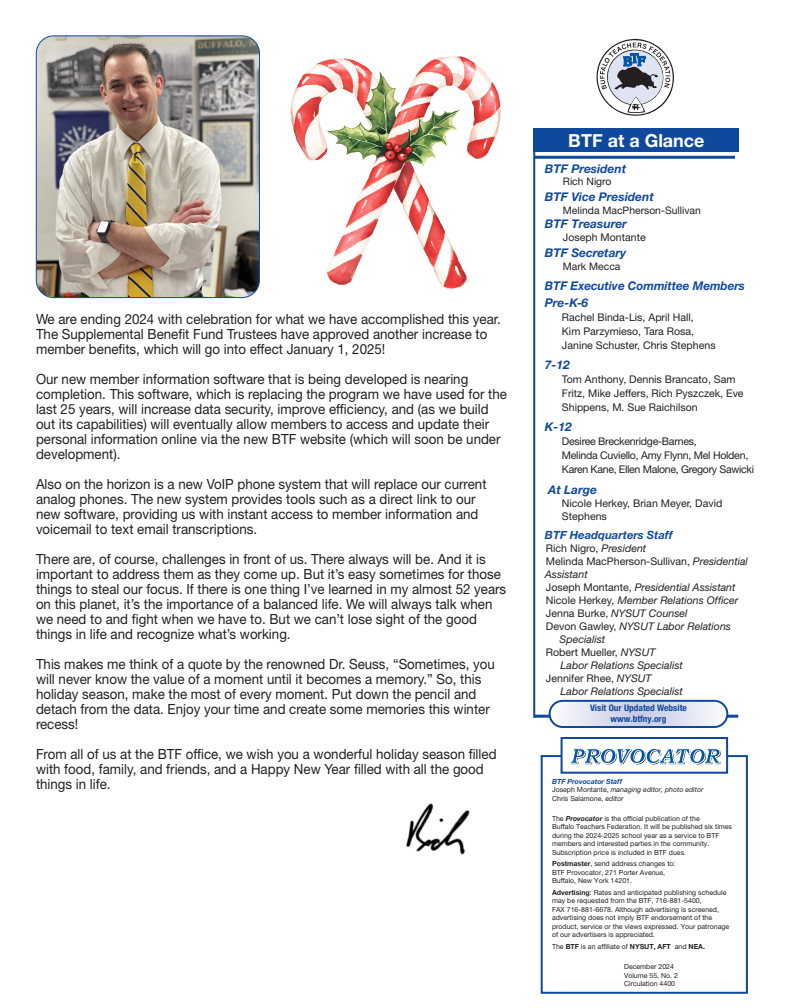
<style>
.page{position:relative;width:792px;height:1008px;background:#fff}
.page>*{position:absolute;margin:0;border:0;box-sizing:border-box;transform-origin:0 0}
.t1{font:700 18px "Helvetica Neue LT Std";color:#fff}
._12_14_BodyCopy{font:14px/15px "Helvetica Neue LT Std";color:#231f20;scale:.95 1}
._12_14_BodyCopy-2{font:italic 700 12px "Helvetica Neue LT Std";color:#0f499d}
.t2{font:italic 700 11.3px "Helvetica Neue LT Std";color:#0f499d}
._12_14_BodyCopy-3{font:10.6px/14px "Helvetica Neue LT Std";color:#231f20}
._12_14_BodyCopy-4{font:italic 10.6px/13px "Helvetica Neue LT Std";color:#231f20}
._12_14_BodyCopy-5{font:10.6px/14px "Helvetica Neue LT Std";letter-spacing:-.025em;color:#231f20}
.t3{font:10.4px "Helvetica Neue LT Std";color:#231f20}
.t4{font:700 condensed 9px "Helvetica Neue LT Std";color:#0f499d;scale:1.04 1}
.t5{font:7px/8.5px "Helvetica Neue LT Std";color:#231f20}
.t6{font:italic 7px "Helvetica Neue LT Std";color:#231f20}
.t7{font:italic 700 7px "Helvetica Neue LT Std";color:#0f499d}
.s1{font-style:italic}
.s2{font-style:normal}
.s3{font-weight:700;font-style:italic}
.s4{font-weight:700}
</style>
<div class="page">
<div style="left:541px;top:755px;width:207px;height:239px;background:#fff;border:2px solid #0f499d"></div>
<div style="left:561px;top:737px;width:167px;height:37px;background:#fff;border:2px solid #0f499d"></div>
<svg style="left:571px;top:748px;width:150px;height:16px"></svg>
<hr style="left:533px;top:129px;width:2px;height:589px;background:#0f499d">
<svg style="left:597px;top:39px;width:77px;height:77px"></svg>
<hr style="left:534px;top:156px;width:201px;height:3px;background:#0f499d">
<hr style="left:534px;top:715px;width:204px;height:3px;background:#0f499d">
<svg style="left:550px;top:701px;width:177px;height:26px"></svg>
<div style="left:549px;top:700px;width:179px;height:28px;border:2px solid #0f499d;border-radius:13px"></div>
<div style="left:533px;top:129px;width:205px;height:23px;background:#0f499d"></div>
<img style="left:36px;top:37px;width:222px;height:261px">
<div style="left:36px;top:35px;width:224px;height:263px;border:1px solid #0f499d;border-radius:17px"></div>
<img style="left:406px;top:803px;width:64px;height:52px">
<img style="left:290px;top:56px;width:211px;height:234px">
<p class="_12_14_BodyCopy" style="left:36px;top:311px;width:491px">We are ending 2024 with celebration for what we have accomplished this year.<br>The Supplemental Benefit Fund Trustees have approved another increase to member benefits, which will go into effect January 1, 2025!</p>
<p class="_12_14_BodyCopy" style="left:36px;top:371px;width:497px">Our new member information software that is being developed is nearing completion. This software, which is replacing the program we have used for the last 25 years, will increase data security, improve efficiency, and (as we build out its capabilities) will eventually allow members to access and update their personal information online via the new BTF website (which will soon be under development).</p>
<p class="_12_14_BodyCopy" style="left:36px;top:476px;width:476px">Also on the horizon is a new VoIP phone system that will replace our current analog phones. The new system provides tools such as a direct link to our new software, providing us with instant access to member information and voicemail to text email transcriptions.</p>
<p class="_12_14_BodyCopy" style="left:36px;top:551px;width:497px">There are, of course, challenges in front of us. There always will be. And it is important to address them as they come up. But it’s easy sometimes for those things to steal our focus. If there is one thing I’ve learned in my almost 52 years on this planet, it’s the importance of a balanced life. We will always talk when we need to and fight when we have to. But we can’t lose sight of the good things in life and recognize what’s working.</p>
<p class="_12_14_BodyCopy" style="left:36px;top:656px;width:484px">This makes me think of a quote by the renowned Dr. Seuss, “Sometimes, you will never know the value of a moment until it becomes a memory.” So, this holiday season, make the most of every moment. Put down the pencil and detach from the data. Enjoy your time and create some memories this winter recess!</p>
<p class="_12_14_BodyCopy" style="left:36px;top:746px;width:486px">From all of us at the BTF office, we wish you a wonderful holiday season filled with food, family, and friends, and a Happy New Year filled with all the good things in life.</p>
<p class="t1" style="left:568px;top:130px;width:138px">BTF at a Glance</p>
<p class="_12_14_BodyCopy-2" style="left:545px;top:161px;width:83px">BTF President</p>
<p class="t3" style="left:563px;top:175px;width:50px">Rich Nigro</p>
<p class="_12_14_BodyCopy-2" style="left:545px;top:190px;width:110px">BTF Vice President</p>
<p class="t3" style="left:563px;top:204px;width:140px">Melinda MacPherson-Sullivan</p>
<p class="_12_14_BodyCopy-2" style="left:545px;top:217px;width:84px">BTF Treasurer</p>
<p class="_12_14_BodyCopy-3" style="left:563px;top:230px;width:84px">Joseph Montante</p>
<p class="_12_14_BodyCopy-2" style="left:545px;top:246px;width:83px">BTF Secretary</p>
<p class="t3" style="left:563px;top:260px;width:59px">Mark Mecca</p>
<p class="_12_14_BodyCopy-2" style="left:545px;top:279px;width:202px">BTF Executive Committee Members</p>
<p class="_12_14_BodyCopy-2" style="left:545px;top:295px;width:45px">Pre-K-6</p>
<p class="_12_14_BodyCopy-3" style="left:562px;top:310px;width:155px">Rachel Binda-Lis, April Hall,<br>Kim Parzymieso, Tara Rosa,<br>Janine Schuster, Chris Stephens</p>
<p class="_12_14_BodyCopy-2" style="left:545px;top:357px;width:26px">7-12</p>
<p class="_12_14_BodyCopy-3" style="left:562px;top:372px;width:183px">Tom Anthony, Dennis Brancato, Sam<br>Fritz, Mike Jeffers, Rich Pyszczek, Eve<br>Shippens, M. Sue Raichilson</p>
<p class="_12_14_BodyCopy-2" style="left:545px;top:420px;width:28px">K-12</p>
<p class="_12_14_BodyCopy-5" style="left:562px;top:435px;width:194px">Desiree Breckenridge-Barnes,<br>Melinda Cuviello, Amy Flynn, Mel Holden,<br>Karen Kane, Ellen Malone, Gregory Sawicki</p>
<p class="_12_14_BodyCopy-2" style="left:548px;top:482px;width:50px">At Large</p>
<p class="_12_14_BodyCopy-3" style="left:562px;top:497px;width:162px;line-height:12.7px">Nicole Herkey, Brian Meyer, David<br>Stephens</p>
<p class="t2" style="left:545px;top:528px;width:129px">BTF Headquarters Staff</p>
<p class="_12_14_BodyCopy-3" style="left:546px;top:541px;width:102px">Rich Nigro, <span class="s1">President</span></p>
<p class="_12_14_BodyCopy-3" style="left:545px;top:555px;width:205px;line-height:13px">Melinda MacPherson-Sullivan, <span class="s1">Presidential<br>Assistant</span></p>
<p class="_12_14_BodyCopy-4" style="left:546px;top:581px;width:191px"><span class="s2">Joseph Montante,</span> Presidential Assistant</p>
<p class="_12_14_BodyCopy-4" style="left:546px;top:594px;width:194px"><span class="s2">Nicole Herkey</span>, Member Relations Officer</p>
<p class="_12_14_BodyCopy-4" style="left:546px;top:607px;width:143px"><span class="s2">Jenna Burke,</span> NYSUT Counsel</p>
<p class="_12_14_BodyCopy-4" style="left:560px;top:620px;width:173px;text-indent:-14px"><span class="s2">Devon Gawley,</span> NYSUT Labor Relations<br>Specialist</p>
<p class="_12_14_BodyCopy-3" style="left:546px;top:645px;width:111px">Robert Mueller, <span class="s1">NYSUT</span></p>
<p class="_12_14_BodyCopy-4" style="left:561px;top:659px;width:124px">Labor Relations Specialist</p>
<p class="_12_14_BodyCopy-3" style="left:546px;top:671px;width:107px">Jennifer Rhee, <span class="s1">NYSUT</span></p>
<p class="_12_14_BodyCopy-4" style="left:561px;top:685px;width:124px">Labor Relations Specialist</p>
<p class="t4" style="left:590px;top:703px;width:95px">Visit Our Updated Website</p>
<p class="t4" style="left:611px;top:713px;width:55px">www.btfny.org</p>
<p class="t7" style="left:552px;top:777px;width:72px">BTF Provocator Staff</p>
<p class="t6" style="left:552px;top:786px;width:153px"><span class="s2">Joseph Montante,</span> managing editor, photo editor</p>
<p class="t5" style="left:552px;top:794px;width:73px">Chris Salamone, <span class="s1">editor</span></p>
<p class="t5" style="left:552px;top:814px;width:182px">The <span class="s3">Provocator</span> is the official publication of the<br>Buffalo Teachers Federation. It will be published six times during the 2024-2025 school year as a service to BTF members and interested parties in the community.<br>Subscription price is included in BTF dues.</p>
<p class="t5" style="left:552px;top:860px;width:125px"><span class="s4">Postmaster</span>, send address changes to:</p>
<p class="t5" style="left:552px;top:868px;width:115px">BTF Provocator, 271 Porter Avenue,<br>Buffalo, New York 14201.</p>
<p class="t5" style="left:552px;top:888px;width:179px"><span class="s4">Advertising</span>: Rates and anticipated publishing schedule may be requested from the BTF, 716-881-5400,<br>FAX 716-881-6678. Although advertising is screened, advertising does not imply BTF endorsement of the product, service or the views expressed. Your patronage of our advertisers is appreciated.</p>
<p class="t5" style="left:552px;top:942px;width:154px">The <span class="s4">BTF</span> is an affiliate of <span class="s4">NYSUT, AFT</span> and <span class="s4">NEA.</span></p>
<p class="t5" style="left:624px;top:963px;width:51px">December 2024</p>
<p class="t5" style="left:624px;top:971px;width:55px">Volume 55, No. 2</p>
<p class="t5" style="left:624px;top:980px;width:53px">Circulation 4400</p>
</div>
